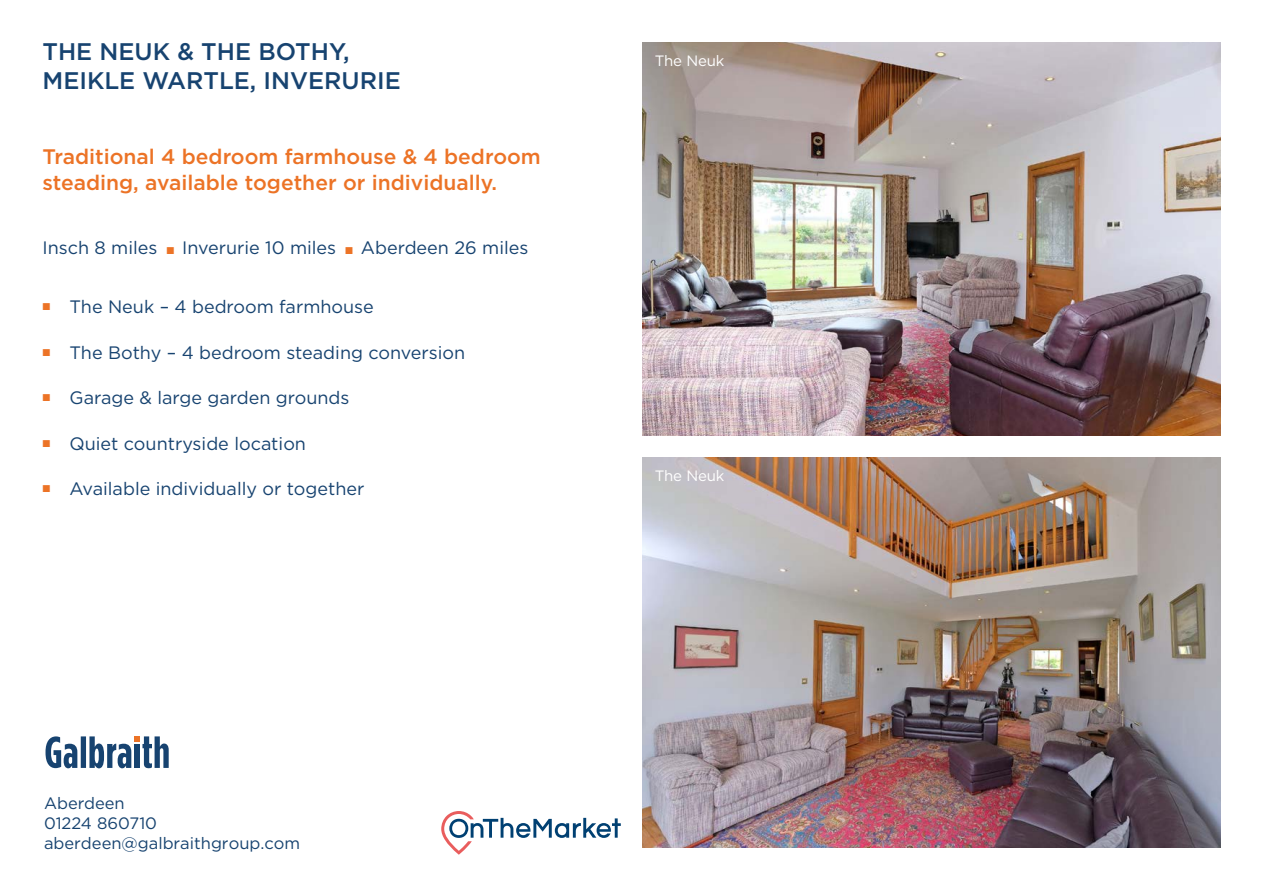
<style>
.page{position:relative;width:1263px;height:893px;background:#fff}
.page>*{position:absolute;margin:0;border:0;box-sizing:border-box;transform-origin:0 0}
.t1{font:500 24px "Gotham HTF";color:#174370}
.t2{font:500 21px/25.2px "Gotham HTF";color:#ec7326}
.t3{font:18px "Gotham HTF";color:#174370}
.t4{font:16.5px "Gotham HTF";color:#174370}
.Body_Text{font:15px "Gotham HTF";letter-spacing:-.01em;color:#fff}
.s1{font-family:"Proxima Nova";font-weight:500;font-size:12px;color:#ec7326}
</style>
<div class="page">
<svg style="left:46px;top:736px;width:123px;height:32px"></svg>
<div style="left:135px;top:744px;width:5px;height:24px;background:#174370"></div>
<img style="left:642px;top:42px;width:578px;height:394px">
<img style="left:642px;top:457px;width:578px;height:391px">
<svg style="left:441px;top:811px;width:180px;height:44px"></svg>
<p class="t1" style="left:43px;top:38px;width:308px">THE NEUK &amp; THE BOTHY,</p>
<p class="t1" style="left:43px;top:67px;width:360px">MEIKLE WARTLE, INVERURIE</p>
<p class="t2" style="left:43px;top:144px;width:500px">Traditional 4 bedroom farmhouse &amp; 4 bedroom steading, available together or individually.</p>
<p class="t3" style="left:43px;top:238px;width:487px">Insch 8 miles <span class="s1">■</span> Inverurie 10 miles <span class="s1">■</span> Aberdeen 26 miles</p>
<p class="t3" style="left:43px;top:297px;width:333px"><sup>■</sup> The Neuk – 4 bedroom farmhouse</p>
<p class="t3" style="left:43px;top:342px;width:424px"><sup>■</sup> The Bothy – 4 bedroom steading conversion</p>
<p class="t3" style="left:43px;top:388px;width:308px"><sup>■</sup> Garage &amp; large garden grounds</p>
<p class="t3" style="left:43px;top:433px;width:265px"><sup>■</sup> Quiet countryside location</p>
<p class="t3" style="left:43px;top:479px;width:323px"><sup>■</sup> Available individually or together</p>
<p class="Body_Text" style="left:655px;top:53px;width:71px">The Neuk</p>
<p class="Body_Text" style="left:655px;top:467px;width:71px">The Neuk</p>
<p class="t4" style="left:44px;top:794px;width:82px">Aberdeen</p>
<p class="t4" style="left:44px;top:814px;width:115px">01224 860710</p>
<p class="t4" style="left:44px;top:834px;width:258px">aberdeen@galbraithgroup.com</p>
</div>
